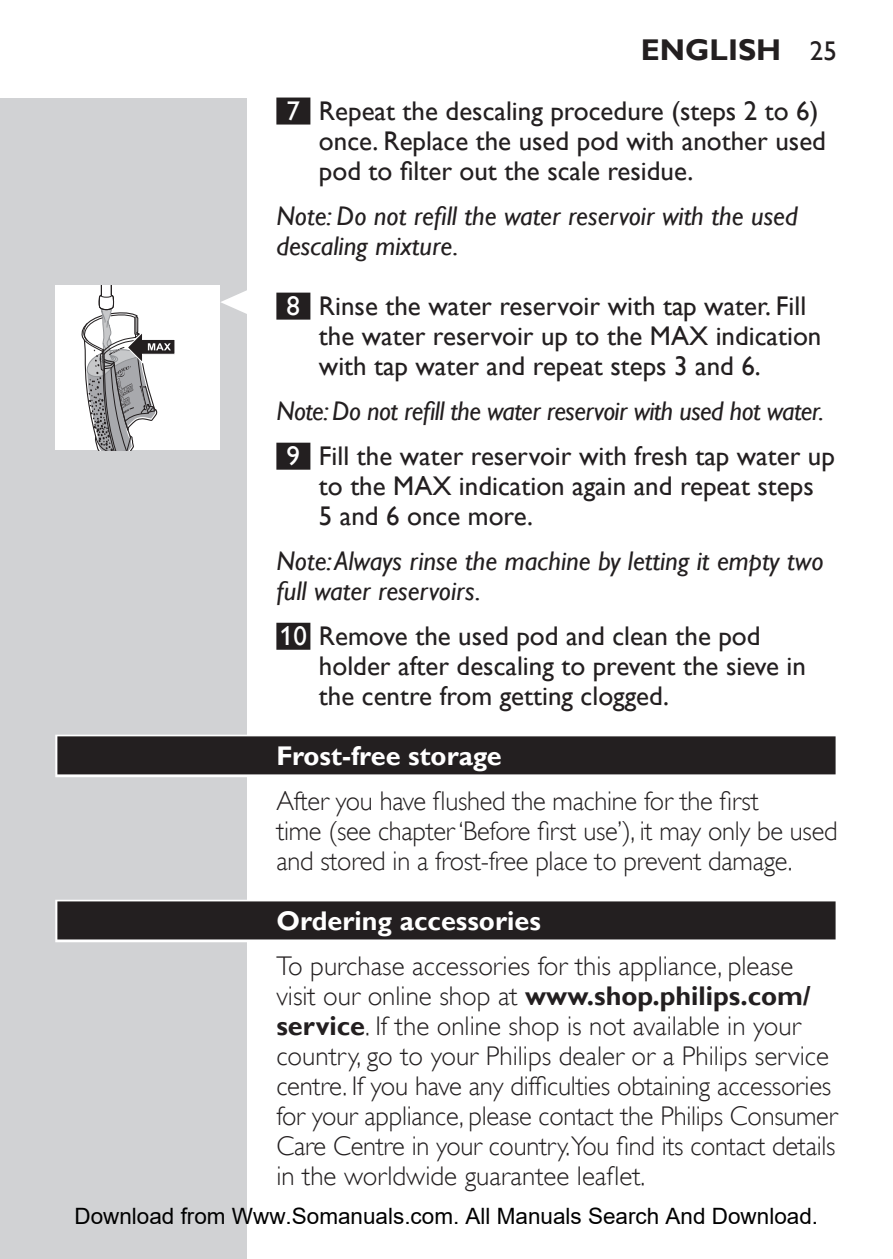
<style>
.page{position:relative;width:893px;height:1259px;background:#fff}
.page>*{position:absolute;margin:0;border:0;box-sizing:border-box;transform-origin:0 0}
.t1{font:700 30px "Gill Sans Alt One WGL";color:#231f20}
.t2{font:27px/30px "Gill Sans Alt One WGL Light";letter-spacing:-.01em;color:#231f20}
.t3{font:27px/30px "Gill Sans Alt One WGL";color:#231f20}
.t4{font:italic 27px/30px "Gill Sans Alt One WGL";color:#231f20}
.t5{font:italic 27px/45px "Gill Sans Alt One WGL";letter-spacing:-.02em;color:#231f20;text-align:center}
.t6{font:700 27px "Gill Sans Alt One WGL";color:#231f20}
.t7{font:700 27px "Gill Sans Alt One WGL";color:#fff}
.t8{font:22.5px "Arial";color:#000}
.s1{font-weight:400;font-size:27px}
.s2{color:#fff}
.s3{font-style:normal;color:#fff}
.s4{font-style:normal}
.s5{font-family:"Gill Sans Alt One WGL Light";font-weight:400}
.s6{font-family:"Gill Sans Alt One WGL";font-weight:700}
</style>
<div class="page">
<div style="left:0;top:98px;width:247px;height:1161px;background:#d1d2d4"></div>
<div style="left:276px;top:98px;width:34px;height:27px;background:#231f20"></div>
<div style="left:276px;top:293px;width:34px;height:27px;background:#231f20"></div>
<div style="left:276px;top:443px;width:34px;height:27px;background:#231f20"></div>
<div style="left:276px;top:623px;width:34px;height:27px;background:#231f20"></div>
<div style="left:55px;top:734px;width:783px;height:43px;background:linear-gradient(to right,#a4a2a3,#a4a2a3)"></div>
<div style="left:57px;top:736px;width:779px;height:38px;background:#231f20"></div>
<div style="left:55px;top:899px;width:783px;height:43px;background:linear-gradient(to right,#969495,#969495)"></div>
<div style="left:57px;top:901px;width:779px;height:38px;background:#231f20"></div>
<svg style="left:221px;top:290px;width:26px;height:24px"></svg>
<div style="left:55px;top:285px;width:165px;height:165px;background:#fff"></div>
<svg style="left:81px;top:285px;width:94px;height:165px"></svg>
<p class="t1" style="left:641px;top:29px;width:197px">English <span class="s1">25</span></p>
<p class="t3" style="left:319px;top:96px;width:509px;text-indent:-32px"><span class="s2">7</span> Repeat the descaling procedure (steps 2 to 6) once. Replace the used pod with another used pod to filter out the scale residue.</p>
<p class="t4" style="left:276px;top:201px;width:523px">Note: Do not refill the water reservoir with the used descaling mixture.</p>
<p class="t3" style="left:319px;top:291px;width:504px;text-indent:-32px"><span class="s2">8</span> Rinse the water reservoir with tap water. Fill the water reservoir up to the MAX indication with tap water and repeat steps 3 and 6.</p>
<p class="t5" style="left:276px;top:388px;width:560px">Note: Do not refill the water reservoir with used hot water.<br><span class="s3">9</span> <span class="s4">Fill the water reservoir with fresh tap water up</span></p>
<p class="t3" style="left:319px;top:471px;width:496px">to the MAX indication again and repeat steps<br>5 and 6 once more.</p>
<p class="t4" style="left:276px;top:546px;width:549px">Note: Always rinse the machine by letting it empty two full water reservoirs.</p>
<p class="t3" style="left:319px;top:621px;width:489px;text-indent:-39px"><span class="s2">10</span> Remove the used pod and clean the pod holder after descaling to prevent the sieve in the centre from getting clogged.</p>
<p class="t7" style="left:276px;top:737px;width:227px">Frost-free storage</p>
<p class="t2" style="left:276px;top:786px;width:563px">After you have flushed the machine for the first<br>time (see chapter ‘Before first use’), it may only be used and stored in a frost-free place to prevent damage.</p>
<p class="t7" style="left:276px;top:902px;width:266px">Ordering accessories</p>
<p class="t2" style="left:276px;top:951px;width:519px">To purchase accessories for this appliance, please</p>
<p class="t6" style="left:276px;top:977px;width:536px"><span class="s5">visit our online shop at</span> www.shop.philips.com/</p>
<p class="t2" style="left:276px;top:1011px;width:563px"><span class="s6">service</span>. If the online shop is not available in your country, go to your Philips dealer or a Philips service centre. If you have any difficulties obtaining accessories for your appliance, please contact the Philips Consumer Care Centre in your country.You find its contact details in the worldwide guarantee leaflet.</p>
<p class="t8" style="left:74px;top:1203px;width:745px">Download from Www.Somanuals.com. All Manuals Search And Download.</p>
</div>
